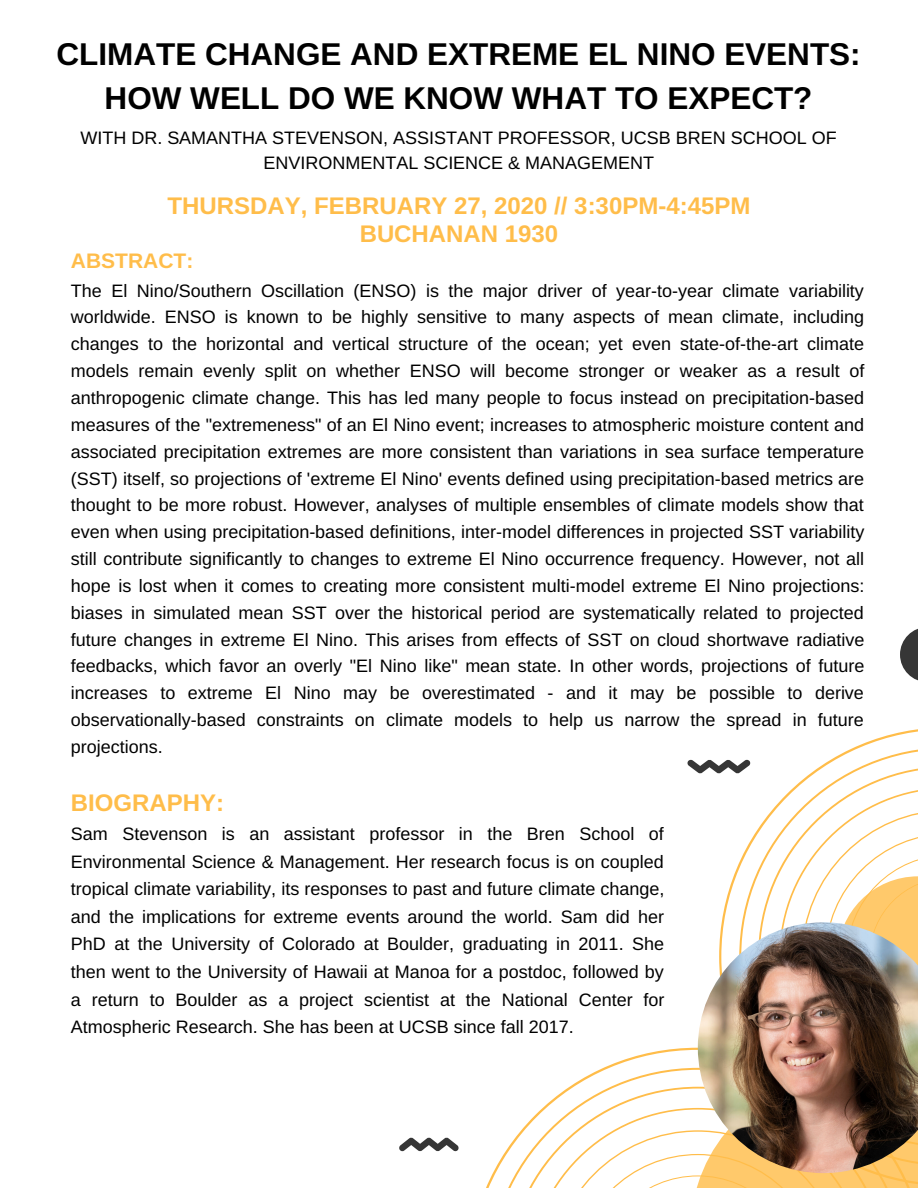
<style>
.page{position:relative;width:918px;height:1188px;background:#fff}
.page>*{position:absolute;margin:0;border:0;box-sizing:border-box;transform-origin:0 0}
.t1{font:700 31.5px/43.8px "Arimo";color:#000;text-align:center}
.t2{font:700 24px "Arimo";color:#ffbd4a}
.t3{font:700 21px "Arimo";color:#ffbd4a}
.t4{font:18px/26.8px "Arimo";color:#000;text-align:justify}
</style>
<div class="page">
<svg style="left:746px;top:747px;width:172px;height:63px"></svg>
<svg style="left:687px;top:760px;width:63px;height:13px"></svg>
<svg style="left:507px;top:810px;width:411px;height:378px"></svg>
<img style="left:698px;top:922px;width:220px;height:251px">
<svg style="left:900px;top:628px;width:18px;height:53px"></svg>
<svg style="left:399px;top:1138px;width:60px;height:13px"></svg>
<h1 class="t1" style="left:56px;top:33px;width:806px">CLIMATE CHANGE AND EXTREME EL NINO EVENTS:<br>HOW WELL DO WE KNOW WHAT TO EXPECT?</h1>
<p class="t4" style="left:80px;top:126px;width:758px;line-height:24.8px;text-align:center">WITH DR. SAMANTHA STEVENSON, ASSISTANT PROFESSOR, UCSB BREN SCHOOL OF<br>ENVIRONMENTAL SCIENCE &amp; MANAGEMENT</p>
<h2 class="t2" style="left:168px;top:192px;width:584px">THURSDAY, FEBRUARY 27, 2020 // 3:30PM-4:45PM</h2>
<p class="t3" style="left:71px;top:249px;width:124px">ABSTRACT:</p>
<p class="t4" style="left:71px;top:277px;width:795px">The El Nino/Southern Oscillation (ENSO) is the major driver of year-to-year climate variability worldwide. ENSO is known to be highly sensitive to many aspects of mean climate, including changes to the horizontal and vertical structure of the ocean; yet even state-of-the-art climate models remain evenly split on whether ENSO will become stronger or weaker as a result of anthropogenic climate change. This has led many people to focus instead on precipitation-based measures of the "extremeness" of an El Nino event; increases to atmospheric moisture content and associated precipitation extremes are more consistent than variations in sea surface temperature (SST) itself, so projections of 'extreme El Nino' events defined using precipitation-based metrics are thought to be more robust. However, analyses of multiple ensembles of climate models show that even when using precipitation-based definitions, inter-model differences in projected SST variability still contribute significantly to changes to extreme El Nino occurrence frequency. However, not all hope is lost when it comes to creating more consistent multi-model extreme El Nino projections: biases in simulated mean SST over the historical period are systematically related to projected future changes in extreme El Nino. This arises from effects of SST on cloud shortwave radiative feedbacks, which favor an overly "El Nino like" mean state. In other words, projections of future increases to extreme El Nino may be overestimated - and it may be possible to derive observationally-based constraints on climate models to help us narrow the spread in future projections.</p>
<h2 class="t2" style="left:71px;top:789px;width:155px">BIOGRAPHY:</h2>
<p class="t4" style="left:71px;top:820px;width:595px;line-height:27.6px">Sam Stevenson is an assistant professor in the Bren School of Environmental Science &amp; Management. Her research focus is on coupled tropical climate variability, its responses to past and future climate change, and the implications for extreme events around the world. Sam did her PhD at the University of Colorado at Boulder, graduating in 2011. She then went to the University of Hawaii at Manoa for a postdoc, followed by a return to Boulder as a project scientist at the National Center for Atmospheric Research. She has been at UCSB since fall 2017.</p>
<h2 class="t2" style="left:360px;top:220px;width:200px">BUCHANAN 1930</h2>
</div>
